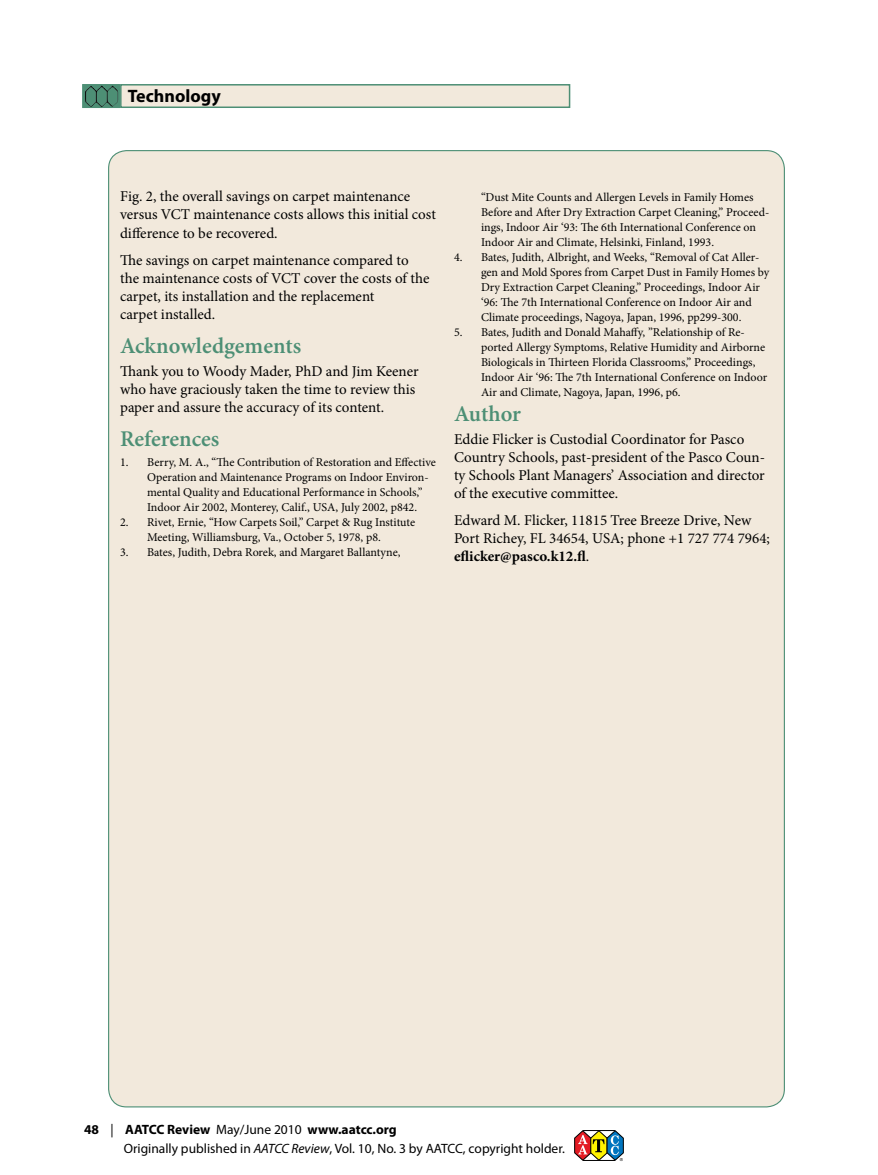
<style>
.page{position:relative;width:878px;height:1175px;background:#fff}
.page>*{position:absolute;margin:0;border:0;box-sizing:border-box;transform-origin:0 0}
.t1{font:600 22.5px "Minion Pro";letter-spacing:-.005em;color:#4d8f75}
.t2{font:700 18px "Myriad Pro";color:#000}
.t3{font:15px/18px "Minion Pro";color:#000}
.t4{font:13.5px "Myriad Pro";color:#000}
.t5{font:700 13.5px "Myriad Pro";letter-spacing:-.005em;color:#000}
.t6{font:12px/15px "Minion Pro";color:#000}
.t7{font:4.2px "Helvetica Neue";color:#000}
.s1{font-weight:700}
.s2{font-weight:400}
.s3{font-style:italic}
</style>
<div class="page">
<div style="left:120px;top:84px;width:450px;height:24px;background:#f2e9dc;border:2px solid #4d8f75"></div>
<div style="left:82px;top:84px;width:38px;height:24px;background:#4d8f75;border:2px solid #4d8f75"></div>
<img style="left:85px;top:85px;width:33px;height:22px">
<div style="left:109px;top:151px;width:675px;height:955px;background:#f2e9dc;border-radius:18px"></div>
<svg style="left:574px;top:1130px;width:50px;height:31px"></svg>
<h2 class="t2" style="left:128px;top:84px;width:94px">Technology</h2>
<p class="t3" style="left:120px;top:188px;width:317px">Fig. 2, the overall savings on carpet maintenance versus VCT maintenance costs allows this initial cost difference to be recovered.</p>
<p class="t3" style="left:120px;top:251px;width:311px">The savings on carpet maintenance compared to the maintenance costs of VCT cover the costs of the carpet, its installation and the replacement<br>carpet installed.</p>
<h1 class="t1" style="left:120px;top:330px;width:183px">Acknowledgements</h1>
<p class="t3" style="left:120px;top:362px;width:300px">Thank you to Woody Mader, PhD and Jim Keener who have graciously taken the time to review this paper and assure the accuracy of its content.</p>
<h1 class="t1" style="left:120px;top:423px;width:101px">References</h1>
<p class="t6" style="left:147px;top:454px;width:290px;text-indent:-27px">1. Berry, M. A., “The Contribution of Restoration and Effective Operation and Maintenance Programs on Indoor Environ&shy;mental Quality and Educational Performance in Schools,” Indoor Air 2002, Monterey, Calif., USA, July 2002, p842.</p>
<p class="t6" style="left:147px;top:514px;width:269px;text-indent:-27px">2. Rivet, Ernie, “How Carpets Soil,” Carpet &amp; Rug Institute<br>Meeting, Williamsburg, Va., October 5, 1978, p8.</p>
<p class="t6" style="left:120px;top:544px;width:282px">3. Bates, Judith, Debra Rorek, and Margaret Ballantyne,</p>
<p class="t6" style="left:481px;top:189px;width:290px">“Dust Mite Counts and Allergen Levels in Family Homes Before and After Dry Extraction Carpet Cleaning,” Proceed&shy;ings, Indoor Air ‘93: The 6th International Conference on Indoor Air and Climate, Helsinki, Finland, 1993.</p>
<p class="t6" style="left:481px;top:249px;width:290px;text-indent:-27px">4. Bates, Judith, Albright, and Weeks, “Removal of Cat Aller&shy;gen and Mold Spores from Carpet Dust in Family Homes by Dry Extraction Carpet Cleaning,” Proceedings, Indoor Air ‘96: The 7th International Conference on Indoor Air and Climate proceedings, Nagoya, Japan, 1996, pp299-300.</p>
<p class="t6" style="left:481px;top:324px;width:287px;text-indent:-27px">5. Bates, Judith and Donald Mahaffy, ”Relationship of Re&shy;ported Allergy Symptoms, Relative Humidity and Airborne Biologicals in Thirteen Florida Classrooms,” Proceedings, Indoor Air ‘96: The 7th International Conference on Indoor Air and Climate, Nagoya, Japan, 1996, p6.</p>
<h1 class="t1" style="left:454px;top:398px;width:68px">Author</h1>
<p class="t3" style="left:454px;top:430px;width:312px">Eddie Flicker is Custodial Coordinator for Pasco Country Schools, past-president of the Pasco Coun&shy;ty Schools Plant Managers’ Association and director of the executive committee.</p>
<p class="t3" style="left:454px;top:511px;width:317px">Edward M. Flicker, 11815 Tree Breeze Drive, New<br>Port Richey, FL 34654, USA; phone +1 727 774 7964; <span class="s1">eflicker@pasco.k12.fl</span>.</p>
<p class="t5" style="left:84px;top:1120px;width:314px">48 <span class="s2">|</span> AATCC Review <span class="s2">May/June 2010</span> www.aatcc.org</p>
<p class="t4" style="left:124px;top:1140px;width:442px">Originally published in <span class="s3">AATCC Review</span>, Vol. 10, No. 3 by AATCC, copyright holder.</p>
<p class="t7" style="left:619px;top:1156px;width:5px">®</p>
</div>
